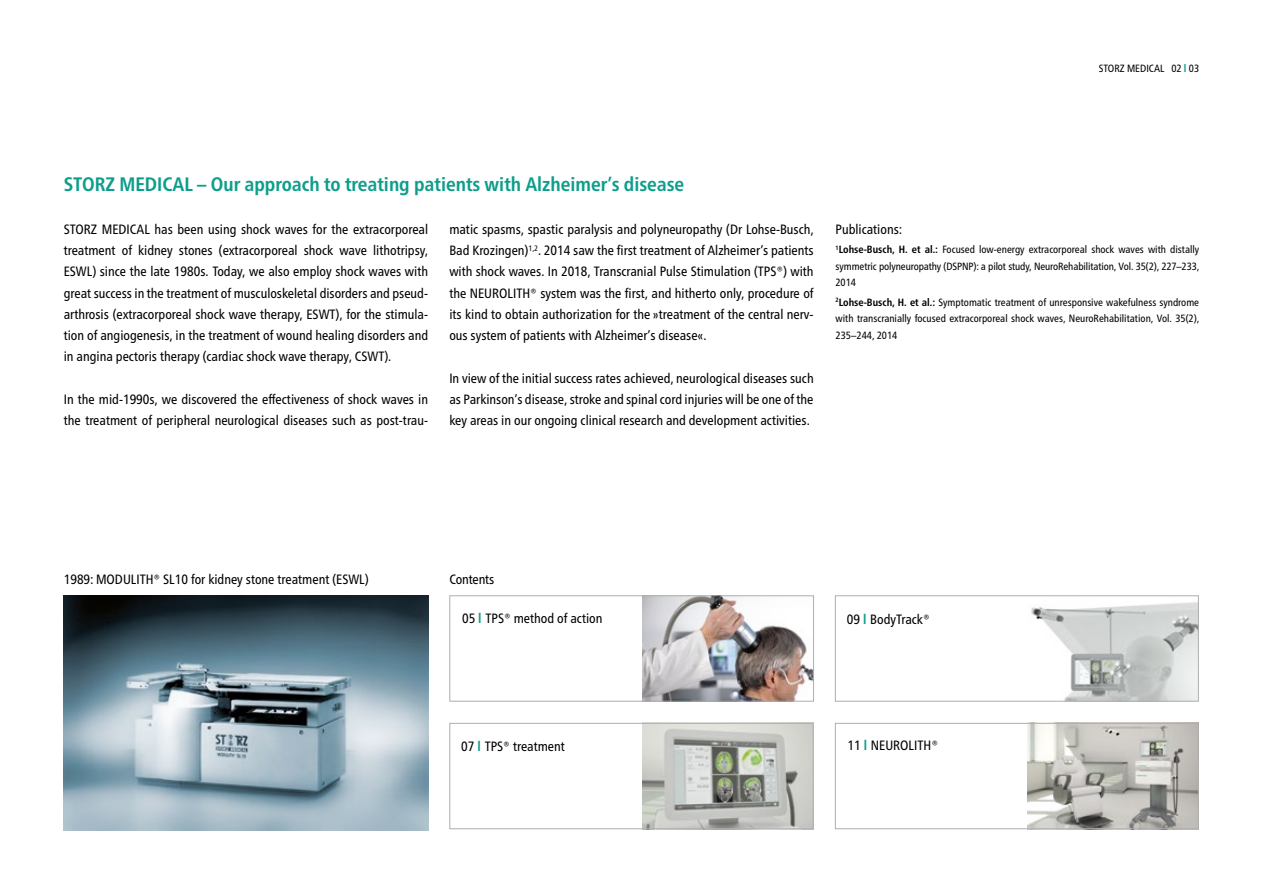
<style>
.page{position:relative;width:1263px;height:893px;background:#fff}
.page>*{position:absolute;margin:0;border:0;box-sizing:border-box;transform-origin:0 0}
.t1{font:700 condensed 19.5px "Frutiger Neue LT Pro";color:#0d9e8b}
.t2{font:condensed 13.5px/21.3px "Frutiger Neue LT Pro";color:#000;text-align:justify}
.t3{font:condensed 10.5px/16.5px "Frutiger Neue LT Pro";letter-spacing:-.005em;color:#000;text-align:justify}
.s1{font-weight:700;color:#0d9e8b}
.s2{font-weight:700}
</style>
<div class="page">
<img style="left:642px;top:725px;width:170px;height:102px">
<img style="left:1031px;top:602px;width:166px;height:98px">
<img style="left:1028px;top:725px;width:169px;height:102px">
<img style="left:642px;top:597px;width:170px;height:103px">
<div style="left:835px;top:595px;width:364px;height:107px;border:1px solid #aeaeae"></div>
<div style="left:449px;top:595px;width:365px;height:107px;border:1px solid #aeaeae"></div>
<div style="left:449px;top:723px;width:365px;height:106px;border:1px solid #aeaeae"></div>
<div style="left:835px;top:723px;width:364px;height:106px;border:1px solid #aeaeae"></div>
<img style="left:64px;top:595px;width:364px;height:235px">
<p class="t3" style="left:1099px;top:60px;width:102px">STORZ MEDICAL 02 <span class="s1">l</span> 03</p>
<h1 class="t1" style="left:64px;top:173px;width:622px">STORZ MEDICAL – Our approach to treating patients with Alzheimer’s disease</h1>
<p class="t2" style="left:64px;top:218px;width:366px">STORZ MEDICAL has been using shock waves for the extracorporeal treatment of kidney stones (extracorporeal shock wave lithotripsy, ESWL) since the late 1980s. Today, we also employ shock waves with great success in the treatment of musculoskeletal disorders and pseud&shy;arthrosis (extracorporeal shock wave therapy, ESWT), for the stimula&shy;tion of angiogenesis, in the treatment of wound healing disorders and in angina pectoris therapy (cardiac shock wave therapy, CSWT).</p>
<p class="t2" style="left:64px;top:389px;width:366px">In the mid-1990s, we discovered the effectiveness of shock waves in the treatment of peripheral neurological diseases such as post-trau-</p>
<p class="t2" style="left:449px;top:218px;width:366px">matic spasms, spastic paralysis and polyneuropathy (Dr Lohse-Busch, Bad Krozingen)<sup>1,2</sup>. 2014 saw the first treatment of Alzheimer’s patients with shock waves. In 2018, Transcranial Pulse Stimulation (TPS®) with the NEUROLITH® system was the first, and hitherto only, procedure of its kind to obtain authorization for the »treatment of the central nerv&shy;ous system of patients with Alzheimer’s disease«.</p>
<p class="t2" style="left:449px;top:367px;width:366px">In view of the initial success rates achieved, neurological diseases such as Parkinson’s disease, stroke and spinal cord injuries will be one of the key areas in our ongoing clinical research and development activities.</p>
<p class="t2" style="left:835px;top:218px;width:68px">Publications:</p>
<p class="t3" style="left:835px;top:241px;width:365px"><sup>1</sup><span class="s2">Lohse-Busch, H. et al.:</span> Focused low-energy extracorporeal shock waves with distally symmetric polyneuropathy (DSPNP): a pilot study, NeuroRehabilitation, Vol. 35(2), 227–233, 2014</p>
<p class="t3" style="left:835px;top:294px;width:365px"><sup>2</sup><span class="s2">Lohse-Busch, H. et al.:</span> Symptomatic treatment of unresponsive wakefulness syndrome with transcranially focused extracorporeal shock waves, NeuroRehabilitation, Vol. 35(2), 235–244, 2014</p>
<p class="t2" style="left:64px;top:569px;width:306px">1989: MODULITH® SL10 for kidney stone treatment (ESWL)</p>
<p class="t2" style="left:449px;top:569px;width:46px">Contents</p>
<p class="t2" style="left:462px;top:607px;width:142px">05 <span class="s1">l</span> TPS® method of action</p>
<p class="t2" style="left:847px;top:608px;width:84px">09 <span class="s1">l</span> BodyTrack®</p>
<p class="t2" style="left:461px;top:736px;width:105px">07 <span class="s1">l</span> TPS® treatment</p>
<p class="t2" style="left:847px;top:735px;width:92px">11 <span class="s1">l</span> NEUROLITH®</p>
</div>
